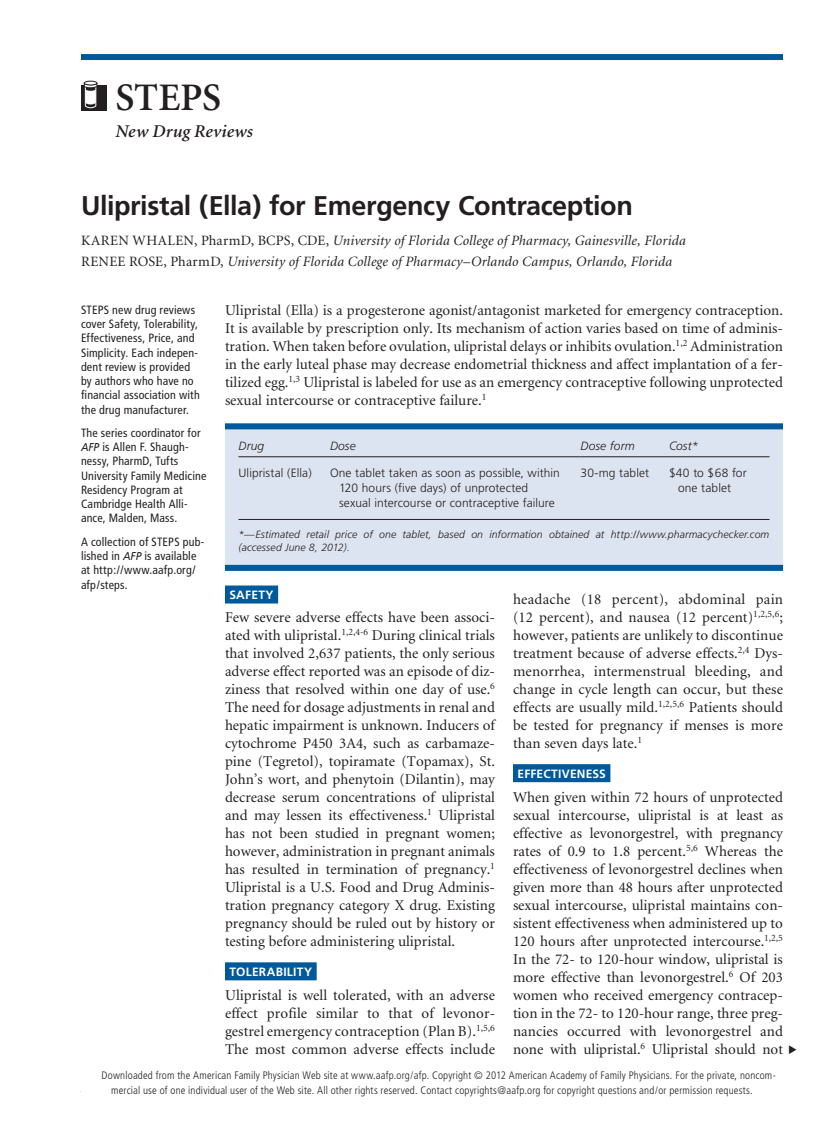
<style>
.page{position:relative;width:837px;height:1135px;background:#fff}
.page>*{position:absolute;margin:0;border:0;box-sizing:border-box;transform-origin:0 0}
.department_name{font:600 39px "Minion";letter-spacing:-.005em;color:#231f20}
.article_title{font:700 27px "Frutiger";letter-spacing:-.015em;color:#231f20}
.department_descripti{font:italic 600 18px "Minion";letter-spacing:.01em;color:#231f20}
.body_noindent{font:15px/18px "Minion";color:#231f20;text-align:justify}
.byline{font:italic 14.25px "Minion";letter-spacing:.01em;color:#231f20}
.t1{font:italic 12.75px "Minion";color:#231f20}
.t2{font:italic 600 12.75px "Minion";letter-spacing:.005em;color:#231f20}
.t3{font:12.75px "Minion";letter-spacing:.03em;color:#231f20}
.blurb{font:condensed 12px/14.2px "Frutiger";letter-spacing:.01em;color:#231f20}
.table_data{font:300 12px/15px "Frutiger";letter-spacing:.005em;color:#231f20}
.head2_rule{font:700 12px "Frutiger";letter-spacing:.02em;color:#fff}
.table_head1{font:italic 300 12px "Frutiger";letter-spacing:.01em;color:#231f20}
.body_text{font:300 condensed 10.8px/15px "Frutiger";letter-spacing:.015em;color:#231f20}
.table_note_rule{font:italic 300 10.5px/13.5px "Frutiger";letter-spacing:.01em;color:#231f20}
.s1{font-style:normal}
.s2{font-style:italic;font-stretch:normal;font-size:11.4px}
.s3{font-family:"Frutiger";font-weight:700;font-style:normal;font-size:15px}
</style>
<div class="page">
<div style="left:225px;top:585px;width:53px;height:18px;background:#00599a"></div>
<div style="left:225px;top:961px;width:92px;height:18px;background:#00599a"></div>
<div style="left:513px;top:763px;width:97px;height:18px;background:#00599a"></div>
<div style="left:225px;top:423px;width:558px;height:147px;background:#dde4f1"></div>
<div style="left:225px;top:423px;width:558px;height:6px;background:#00599a"></div>
<hr style="left:238px;top:456px;width:92px;height:1px;background:#231f20">
<hr style="left:330px;top:456px;width:250px;height:1px;background:#231f20">
<hr style="left:580px;top:456px;width:89px;height:1px;background:#231f20">
<hr style="left:669px;top:456px;width:101px;height:1px;background:#231f20">
<hr style="left:238px;top:519px;width:532px;height:1px;background:#231f20">
<div style="left:225px;top:564px;width:558px;height:6px;background:#00599a"></div>
<div style="left:81px;top:54px;width:702px;height:6px;background:#00599a"></div>
<div style="left:81px;top:85px;width:25px;height:25px;background:#231f20"></div>
<svg style="left:84px;top:80px;width:14px;height:28px"></svg>
<div style="left:84px;top:81px;width:13px;height:4px;border:1px solid #231f20;border-radius:50%"></div>
<p class="department_name" style="left:116px;top:77px;width:107px">STEPS</p>
<p class="department_descripti" style="left:116px;top:122px;width:139px">New Drug Reviews</p>
<p class="article_title" style="left:81px;top:190px;width:553px">Ulipristal (Ella) for Emergency Contraception</p>
<p class="byline" style="left:81px;top:233px;width:606px"><span class="s1">KAREN WHALEN, PharmD, BCPS, CDE,</span> University of Florida College of Pharmacy, Gainesville, Florida</p>
<p class="byline" style="left:81px;top:255px;width:593px"><span class="s1">RENEE ROSE, PharmD,</span> University of Florida College of Pharmacy–Orlando Campus, Orlando, Florida</p>
<p class="blurb" style="left:81px;top:302px;width:120px">STEPS new drug reviews cover Safety, Tolerability,<br>Effectiveness, Price, and<br>Simplicity. Each indepen&shy;dent review is provided by authors who have no financial association with the drug manufacturer.</p>
<p class="blurb" style="left:81px;top:425px;width:127px">The series coordinator for<br><span class="s2">AFP</span> is Allen F. Shaugh&shy;nessy, PharmD, Tufts<br>University Family Medicine<br>Residency Program at<br>Cambridge Health Alli&shy;ance, Malden, Mass.</p>
<p class="blurb" style="left:81px;top:534px;width:125px">A collection of STEPS pub&shy;lished in <span class="s2">AFP</span> is available at http://www.aafp.org/ afp/steps.</p>
<p class="body_noindent" style="left:225px;top:302px;width:560px">Ulipristal (Ella) is a progesterone agonist/antagonist marketed for emergency contraception.<br>It is available by prescription only. Its mechanism of action varies based on time of adminis&shy;tration. When taken before ovulation, ulipristal delays or inhibits ovulation.<sup>1,2</sup> Administration in the early luteal phase may decrease endometrial thickness and affect implantation of a fer&shy;tilized egg.<sup>1,3</sup> Ulipristal is labeled for use as an emergency contraceptive following unprotected sexual intercourse or contraceptive failure.<sup>1</sup></p>
<p class="table_head1" style="left:238px;top:439px;width:27px">Drug</p>
<p class="table_head1" style="left:330px;top:439px;width:27px">Dose</p>
<p class="table_head1" style="left:580px;top:439px;width:56px">Dose form</p>
<p class="table_head1" style="left:669px;top:439px;width:31px">Cost*</p>
<p class="table_data" style="left:238px;top:466px;width:75px">Ulipristal (Ella)</p>
<p class="table_data" style="left:339px;top:466px;width:222px;text-indent:-9px">One tablet taken as soon as possible, within<br>120 hours (five days) of unprotected sexual intercourse or contraceptive failure</p>
<p class="table_data" style="left:580px;top:466px;width:70px">30-mg tablet</p>
<p class="table_data" style="left:669px;top:466px;width:79px;text-align:center">$40 to $68 for one tablet</p>
<p class="table_note_rule" style="left:238px;top:527px;width:532px">*—Estimated retail price of one tablet, based on information obtained at http://www.pharmacychecker.com (accessed June 8, 2012).</p>
<p class="head2_rule" style="left:230px;top:587px;width:46px">SAFETY</p>
<p class="body_noindent" style="left:225px;top:608px;width:272px">Few severe adverse effects have been associ&shy;ated with ulipristal.<sup>1,2,4-6</sup> During clinical trials that involved 2,637 patients, the only serious adverse effect reported was an episode of diz&shy;ziness that resolved within one day of use.<sup>6<br></sup>The need for dosage adjustments in renal and hepatic impairment is unknown. Inducers of cytochrome P450 3A4, such as carbamaze&shy;pine (Tegretol), topiramate (Topamax), St.<br>John’s wort, and phenytoin (Dilantin), may decrease serum concentrations of ulipristal and may lessen its effectiveness.<sup>1</sup> Ulipristal has not been studied in pregnant women; however, administration in pregnant animals has resulted in termination of pregnancy.<sup>1<br></sup>Ulipristal is a U.S. Food and Drug Adminis&shy;tration pregnancy category X drug. Existing pregnancy should be ruled out by history or testing before administering ulipristal.</p>
<p class="head2_rule" style="left:230px;top:964px;width:84px">TOLERABILITY</p>
<p class="body_noindent" style="left:225px;top:986px;width:272px">Ulipristal is well tolerated, with an adverse effect profile similar to that of levonor&shy;gestrel emergency contraception (Plan B).<sup>1,5,6<br></sup>The most common adverse effects include</p>
<p class="body_noindent" style="left:513px;top:590px;width:272px">headache (18 percent), abdominal pain (12 percent), and nausea (12 percent)<sup>1,2,5,6</sup>; however, patients are unlikely to discontinue treatment because of adverse effects.<sup>2,4</sup> Dys&shy;menorrhea, intermenstrual bleeding, and change in cycle length can occur, but these effects are usually mild.<sup>1,2,5,6</sup> Patients should be tested for pregnancy if menses is more than seven days late.<sup>1</sup></p>
<p class="head2_rule" style="left:518px;top:766px;width:90px">EFFECTIVENESS</p>
<p class="body_noindent" style="left:513px;top:788px;width:272px">When given within 72 hours of unprotected sexual intercourse, ulipristal is at least as effective as levonorgestrel, with pregnancy rates of 0.9 to 1.8 percent.<sup>5,6</sup> Whereas the effectiveness of levonorgestrel declines when given more than 48 hours after unprotected sexual intercourse, ulipristal maintains con&shy;sistent effectiveness when administered up to 120 hours after unprotected intercourse.<sup>1,2,5<br></sup>In the 72- to 120-hour window, ulipristal is more effective than levonorgestrel.<sup>6</sup> Of 203 women who received emergency contracep&shy;tion in the 72- to 120-hour range, three preg&shy;nancies occurred with levonorgestrel and none with ulipristal.<sup>6</sup> Ulipristal should not</p>
<p class="body_text" style="left:111px;top:1067px;width:666px;text-indent:-10px">Downloaded from the American Family Physician Web site at www.aafp.org/afp. Copyright © 2012 American Academy of Family Physicians. For the private, noncom&shy;mercial use of one individual user of the Web site. All other rights reserved. Contact copyrights@aafp.org for copyright questions and/or permission requests.</p>
<p class="t1" style="left:81px;top:1080px;width:203px">August 15, 2012 ◆ Volume 86, Number 4</p>
<p class="t3" style="left:384px;top:1080px;width:97px">www.aafp.org/afp</p>
<p class="t2" style="left:609px;top:1080px;width:175px">American Family Physician <span class="s3">365</span></p>
</div>
